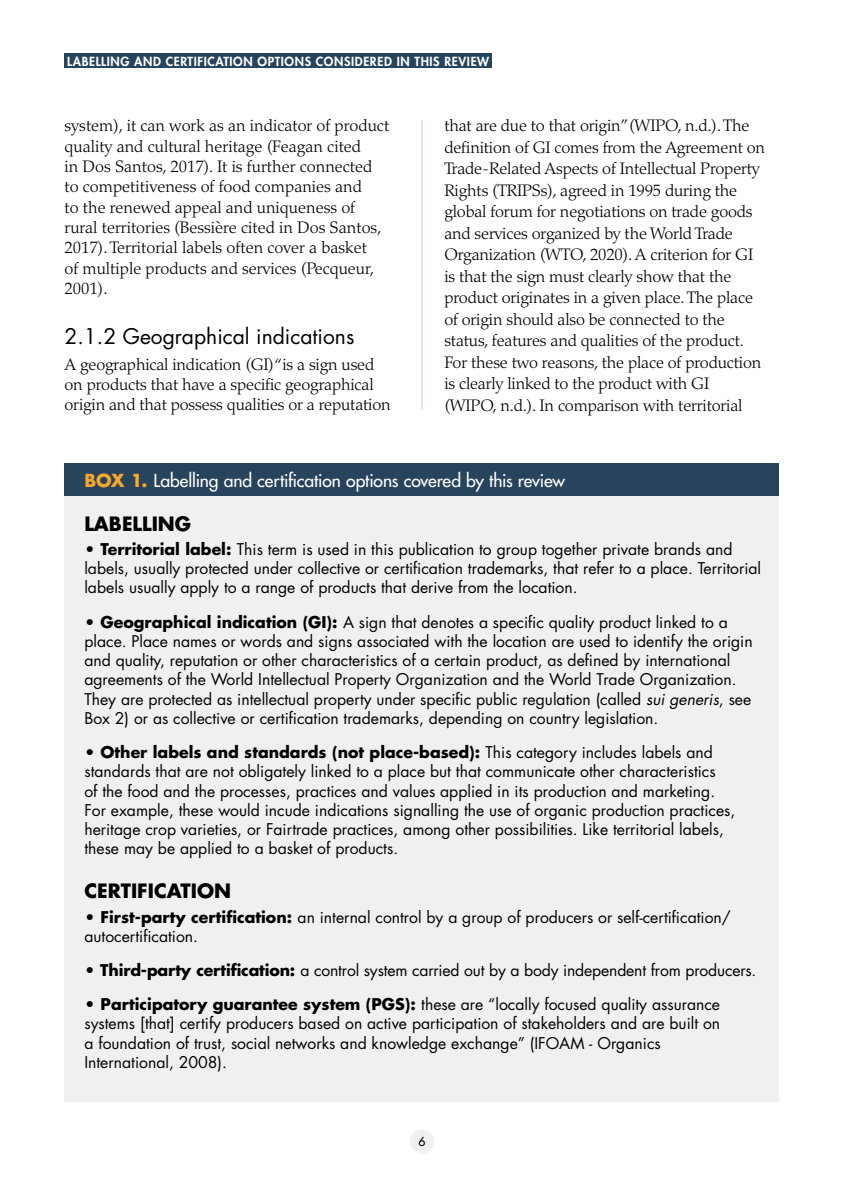
<style>
.page{position:relative;width:844px;height:1191px;background:#fff}
.page>*{position:absolute;margin:0;border:0;box-sizing:border-box;transform-origin:0 0}
.t1{font:21px "Futura Std";color:#000}
.t2{font:700 19.25px "Futura Std";color:#000}
.t3{font:500 17.5px "Futura Std";letter-spacing:-.005em;color:#fff}
.t4{font:300 16.62px/21.5px "Palatino LT Std";letter-spacing:-.01em;color:#000}
.t5{font:15.75px/19.2px "Futura Std";color:#000}
.t6{font:800 12.25px "Futura Std";letter-spacing:.05em;color:#fff}
.t7{font:500 12.25px "Futura Std";color:#000}
.s1{font-weight:700;color:#f7a82d}
.s2{font-weight:700}
.s3{font-style:italic}
</style>
<div class="page">
<div style="left:64px;top:54px;width:428px;height:14px;background:#28445d"></div>
<div style="left:410px;top:1129px;width:24px;height:24px;background:#f2efef;border-radius:50%"></div>
<hr style="left:421px;top:120px;width:1px;height:289px;background:#d4cac8">
<div style="left:64px;top:463px;width:715px;height:638px;background:#f2efef"></div>
<div style="left:64px;top:463px;width:715px;height:32px;background:#28445d"></div>
<p class="t6" style="left:67px;top:53px;width:423px">LABELLING AND CERTIFICATION OPTIONS CONSIDERED IN THIS REVIEW</p>
<p class="t4" style="left:64px;top:116px;width:326px;line-height:20.3px">system), it can work as an indicator of product quality and cultural heritage (Feagan cited<br>in Dos Santos, 2017). It is further connected to competitiveness of food companies and<br>to the renewed appeal and uniqueness of rural territories (Bessière cited in Dos Santos, 2017). Territorial labels often cover a basket<br>of multiple products and services (Pecqueur, 2001).</p>
<h1 class="t1" style="left:64px;top:323px;width:291px">2.1.2 Geographical indications</h1>
<p class="t4" style="left:64px;top:354px;width:327px;line-height:20.3px">A geographical indication (GI) “is a sign used on products that have a specific geographical origin and that possess qualities or a reputation</p>
<p class="t4" style="left:444px;top:115px;width:322px">that are due to that origin”(WIPO, n.d.). The definition of GI comes from the Agreement on Trade-Related Aspects of Intellectual Property Rights (TRIPSs), agreed in 1995 during the global forum for negotiations on trade goods and services organized by the World Trade Organization (WTO, 2020). A criterion for GI is that the sign must clearly show that the product originates in a given place. The place of origin should also be connected to the status, features and qualities of the product.<br>For these two reasons, the place of production is clearly linked to the product with GI (WIPO, n.d.). In comparison with territorial</p>
<p class="t3" style="left:84px;top:469px;width:482px"><span class="s1">BOX 1.</span> Labelling and certification options covered by this review</p>
<p class="t2" style="left:84px;top:511px;width:108px">LABELLING</p>
<p class="t5" style="left:84px;top:540px;width:678px"><span class="s2">• Territorial label:</span> This term is used in this publication to group together private brands and labels, usually protected under collective or certification trademarks, that refer to a place. Territorial labels usually apply to a range of products that derive from the location.</p>
<p class="t5" style="left:84px;top:612px;width:669px"><span class="s2">• Geographical indication (GI):</span> A sign that denotes a specific quality product linked to a place. Place names or words and signs associated with the location are used to identify the origin and quality, reputation or other characteristics of a certain product, as defined by international agreements of the World Intellectual Property Organization and the World Trade Organization.<br>They are protected as intellectual property under specific public regulation (called <span class="s3">sui generis</span>, see Box 2) or as collective or certification trademarks, depending on country legislation.</p>
<p class="t5" style="left:84px;top:743px;width:652px"><span class="s2">• Other labels and standards (not place-based):</span> This category includes labels and standards that are not obligately linked to a place but that communicate other characteristics<br>of the food and the processes, practices and values applied in its production and marketing.<br>For example, these would incude indications signalling the use of organic production practices, heritage crop varieties, or Fairtrade practices, among other possibilities. Like territorial labels, these may be applied to a basket of products.</p>
<p class="t2" style="left:84px;top:878px;width:148px">CERTIFICATION</p>
<p class="t5" style="left:84px;top:907px;width:647px"><span class="s2">• First-party certification:</span> an internal control by a group of producers or self-certification/ autocertification.</p>
<p class="t5" style="left:84px;top:960px;width:673px"><span class="s2">• Third-party certification:</span> a control system carried out by a body independent from producers.</p>
<p class="t5" style="left:84px;top:995px;width:637px"><span class="s2">• Participatory guarantee system (PGS):</span> these are “locally focused quality assurance systems [that] certify producers based on active participation of stakeholders and are built on a foundation of trust, social networks and knowledge exchange” (IFOAM - Organics International, 2008).</p>
<p class="t7" style="left:418px;top:1133px;width:9px">6</p>
</div>
